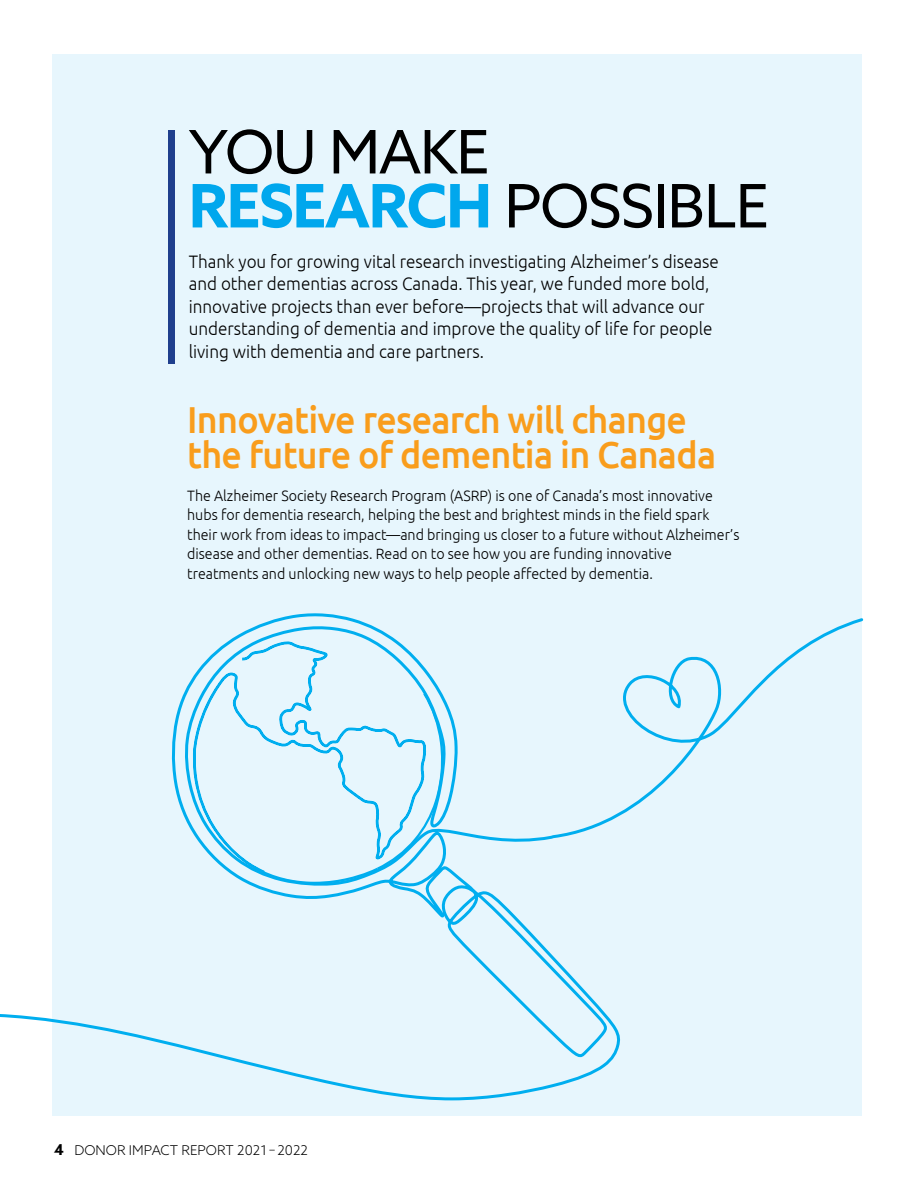
<style>
.page{position:relative;width:918px;height:1188px;background:#fff}
.page>*{position:absolute;margin:0;border:0;box-sizing:border-box;transform-origin:0 0}
.h1_Heading_s1{font:60px/54px "Azo Sans";letter-spacing:-.02em;color:#000}
.h4_heading_Orange{font:500 37.5px/34.5px "Ubuntu";letter-spacing:-.02em;color:#f99d1c;scale:.95 1}
.p_Intro{font:300 18px/22.5px "Ubuntu";color:#000;scale:.95 1}
.p_Body_s3{font:300 15px/19.5px "Ubuntu";color:#000;scale:.95 1}
.t1{font:300 13.5px "Azo Sans";color:#000}
.s1{font-weight:700;color:#00aeef}
.s2{font-weight:700;font-size:15px}
</style>
<div class="page">
<div style="left:52px;top:54px;width:810px;height:1062px;background:#e7f6fd"></div>
<svg style="left:0;top:613px;width:864px;height:488px"></svg>
<svg style="left:191px;top:639px;width:238px;height:246px"></svg>
<svg style="left:305px;top:691px;width:140px;height:194px"></svg>
<p class="h1_Heading_s1" style="left:189px;top:124px;width:582px">YOU MAKE<br><span class="s1">RESEARCH</span> POSSIBLE</p>
<p class="p_Intro" style="left:189px;top:250px;width:560px">Thank you for growing vital research investigating Alzheimer’s disease and other dementias across Canada. This year, we funded more bold, innovative projects than ever before—projects that will advance our understanding of dementia and improve the quality of life for people living with dementia and care partners.</p>
<p class="h4_heading_Orange" style="left:187px;top:402px;width:558px">Innovative research will change the future of dementia in Canada</p>
<p class="p_Body_s3" style="left:187px;top:486px;width:583px">The Alzheimer Society Research Program (ASRP) is one of Canada’s most innovative hubs for dementia research, helping the best and brightest minds in the field spark their work from ideas to impact—and bringing us closer to a future without Alzheimer’s disease and other dementias. Read on to see how you are funding innovative treatments and unlocking new ways to help people affected by dementia.</p>
<p class="t1" style="left:54px;top:1141px;width:255px"><span class="s2">4</span> DONOR IMPACT REPORT 2021 – 2022</p>
</div>
